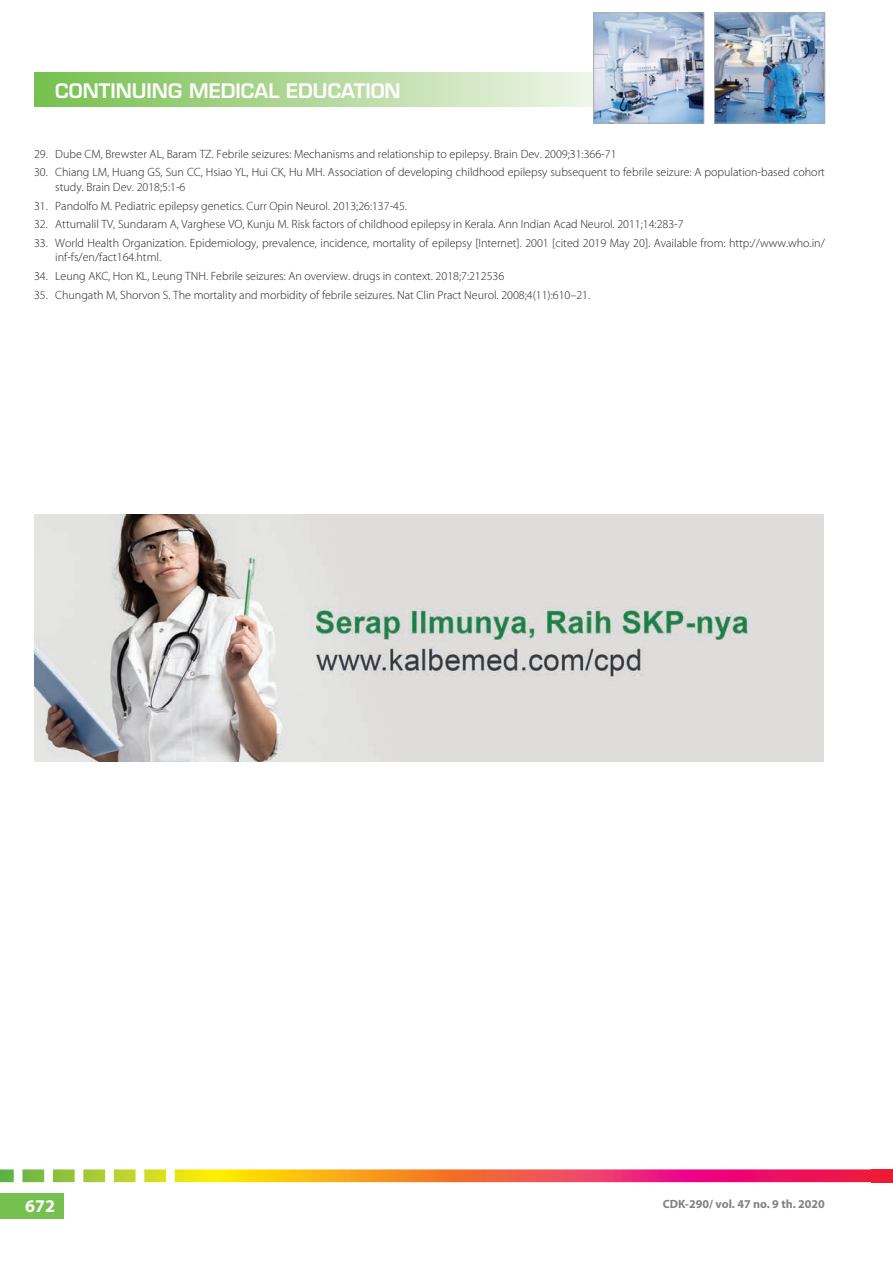
<style>
.page{position:relative;width:893px;height:1263px;background:#fff}
.page>*{position:absolute;margin:0;border:0;box-sizing:border-box;transform-origin:0 0}
.t1{font:600 19.5px "Eurostile LT Std";color:#fff}
.t2{font:700 18px "Myriad Pro";color:#fff}
.t3{font:300 12px/14.4px "Myriad Pro";color:#231f20}
.t4{font:700 12px "Myriad Pro";color:#808285}
</style>
<div class="page">
<div style="left:0;top:1193px;width:64px;height:25px;background:#75c04e"></div>
<svg style="left:0;top:1169px;width:893px;height:13px;background:#e87d50"></svg>
<div style="left:34px;top:72px;width:619px;height:35px;background:linear-gradient(to right,#76bf4d,#fcfaf9)"></div>
<img style="left:716px;top:15px;width:107px;height:106px">
<div style="left:714px;top:13px;width:111px;height:110px;border:1px solid #a8a9ad"></div>
<img style="left:595px;top:15px;width:107px;height:106px">
<div style="left:593px;top:13px;width:111px;height:110px;border:1px solid #a8a9ad"></div>
<img style="left:34px;top:515px;width:790px;height:247px">
<h1 class="t1" style="left:55px;top:79px;width:347px">CONTINUING MEDICAL EDUCATION</h1>
<p class="t3" style="left:34px;top:147px;width:584px">29. Dube CM, Brewster AL, Baram TZ. Febrile seizures: Mechanisms and relationship to epilepsy. Brain Dev. 2009;31:366-71</p>
<p class="t3" style="left:55px;top:165px;width:771px;text-indent:-21px">30. Chiang LM, Huang GS, Sun CC, Hsiao YL, Hui CK, Hu MH. Association of developing childhood epilepsy subsequent to febrile seizure: A population-based cohort study. Brain Dev. 2018;5:1-6</p>
<p class="t3" style="left:34px;top:199px;width:375px">31. Pandolfo M. Pediatric epilepsy genetics. Curr Opin Neurol. 2013;26:137-45.</p>
<p class="t3" style="left:34px;top:217px;width:651px">32. Attumalil TV, Sundaram A, Varghese VO, Kunju M. Risk factors of childhood epilepsy in Kerala. Ann Indian Acad Neurol. 2011;14:283-7</p>
<p class="t3" style="left:55px;top:236px;width:771px;text-indent:-21px">33. World Health Organization. Epidemiology, prevalence, incidence, mortality of epilepsy [Internet]. 2001 [cited 2019 May 20]. Available from: http://www.who.in/ inf-fs/en/fact164.html.</p>
<p class="t3" style="left:34px;top:269px;width:472px">34. Leung AKC, Hon KL, Leung TNH. Febrile seizures: An overview. drugs in context. 2018;7:212536</p>
<p class="t3" style="left:34px;top:288px;width:558px">35. Chungath M, Shorvon S. The mortality and morbidity of febrile seizures. Nat Clin Pract Neurol. 2008;4(11):610–21.</p>
<h2 class="t2" style="left:25px;top:1194px;width:31px">672</h2>
<p class="t4" style="left:663px;top:1196px;width:164px">CDK-290/ vol. 47 no. 9 th. 2020</p>
</div>
